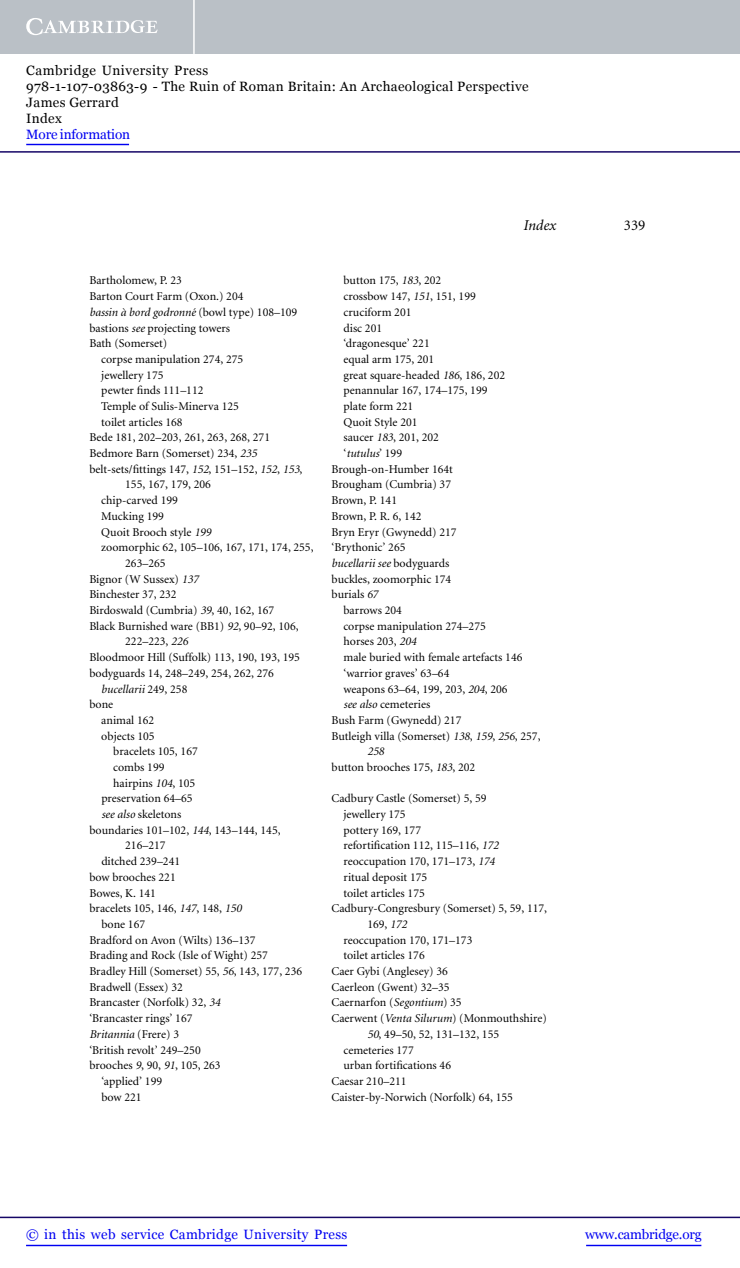
<style>
.page{position:relative;width:740px;height:1268px;background:#fff}
.page>*{position:absolute;margin:0;border:0;box-sizing:border-box;transform-origin:0 0}
.t1{font:italic 15px "Minion";color:#000}
.t2{font:15px "Minion";color:#000}
.t3{font:13.5px/16.2px "Georgia";letter-spacing:.025em;color:#000}
.t4{font:13.5px "Georgia";letter-spacing:.025em;color:#0000f1}
.t5{font:13.5px "Georgia";letter-spacing:-.015em;color:#0000f1}
.t6{font:13.5px "Georgia";letter-spacing:-.01em;color:#0000f1}
.t7{font:12px/15.8px "Minion";color:#000}
.t8{font:italic 12px "Minion";color:#000}
.s1{font-style:italic}
.s2{font-style:normal}
</style>
<div class="page">
<div style="left:0;top:0;width:740px;height:54px;background:#bac0c6"></div>
<svg style="left:26px;top:18px;width:132px;height:17px"></svg>
<hr style="left:193px;top:0;width:2px;height:54px;background:#fff">
<hr style="left:0;top:151px;width:740px;height:2px;background:#150666">
<hr style="left:586px;top:1244px;width:115px;height:2px;background:#0000f1">
<hr style="left:0;top:1216px;width:740px;height:2px;background:#150666">
<hr style="left:26px;top:1244px;width:321px;height:2px;background:#0000f1">
<hr style="left:26px;top:144px;width:103px;height:1px;background:#0000f1">
<p class="t3" style="left:26px;top:62px;width:504px">Cambridge University Press<br>978-1-107-03863-9 - The Ruin of Roman Britain: An Archaeological Perspective<br>James Gerrard<br>Index</p>
<p class="t6" style="left:26px;top:127px;width:105px">More information</p>
<p class="t7" style="left:89px;top:274px;width:209px">Bartholomew, P. 23<br>Barton Court Farm (Oxon.) 204<br><span class="s1">bassin a bord godronn´e</span> (bowl type) 108–109</p>
<p class="t7" style="left:89px;top:305px;width:142px;text-indent:32px"><span class="s1">`<br></span>bastions <span class="s1">see</span> projecting towers<br>Bath (Somerset)</p>
<p class="t7" style="left:101px;top:352px;width:143px">corpse manipulation 274, 275</p>
<p class="t7" style="left:101px;top:368px;width:64px">jewellery 175</p>
<p class="t7" style="left:101px;top:383px;width:104px">pewter finds 111–112</p>
<p class="t7" style="left:101px;top:399px;width:139px">Temple of Sulis-Minerva 125</p>
<p class="t7" style="left:101px;top:415px;width:83px">toilet articles 168</p>
<p class="t7" style="left:89px;top:431px;width:182px">Bede 181, 202–203, 261, 263, 268, 271</p>
<p class="t7" style="left:89px;top:446px;width:169px">Bedmore Barn (Somerset) 234, <span class="s1">235</span></p>
<p class="t7" style="left:89px;top:462px;width:215px">belt-sets/fittings 147, <span class="s1">152</span>, 151–152, <span class="s1">152</span>, <span class="s1">153</span>,</p>
<p class="t7" style="left:125px;top:478px;width:87px">155, 167, 179, 206</p>
<p class="t7" style="left:101px;top:493px;width:78px">chip-carved 199</p>
<p class="t7" style="left:101px;top:509px;width:64px">Mucking 199</p>
<p class="t7" style="left:101px;top:525px;width:111px">Quoit Brooch style <span class="s1">199</span></p>
<p class="t7" style="left:101px;top:540px;width:214px">zoomorphic 62, 105–106, 167, 171, 174, 255,</p>
<p class="t7" style="left:125px;top:556px;width:42px">263–265</p>
<p class="t7" style="left:89px;top:572px;width:111px">Bignor (W Sussex) <span class="s1">137</span></p>
<p class="t7" style="left:89px;top:587px;width:89px">Binchester 37, 232</p>
<p class="t7" style="left:89px;top:603px;width:186px">Birdoswald (Cumbria) <span class="s1">39</span>, 40, 162, 167</p>
<p class="t7" style="left:89px;top:619px;width:211px">Black Burnished ware (BB1) <span class="s1">92</span>, 90–92, 106,</p>
<p class="t7" style="left:125px;top:635px;width:64px">222–223, <span class="s1">226</span></p>
<p class="t7" style="left:89px;top:650px;width:212px">Bloodmoor Hill (Suffolk) 113, 190, 193, 195</p>
<p class="t7" style="left:89px;top:666px;width:186px">bodyguards 14, 248–249, 254, 262, 276</p>
<p class="t8" style="left:101px;top:684px;width:88px">bucellarii <span class="s2">249, 258</span></p>
<p class="t7" style="left:89px;top:697px;width:25px">bone</p>
<p class="t7" style="left:101px;top:713px;width:54px">animal 162</p>
<p class="t7" style="left:101px;top:729px;width:55px">objects 105</p>
<p class="t7" style="left:113px;top:744px;width:86px">bracelets 105, 167</p>
<p class="t7" style="left:113px;top:760px;width:53px">combs 199</p>
<p class="t7" style="left:113px;top:776px;width:83px">hairpins <span class="s1">104</span>, 105</p>
<p class="t7" style="left:101px;top:791px;width:93px">preservation 64–65</p>
<p class="t7" style="left:101px;top:807px;width:82px"><span class="s1">see also</span> skeletons</p>
<p class="t7" style="left:89px;top:823px;width:193px">boundaries 101–102, <span class="s1">144</span>, 143–144, 145,</p>
<p class="t7" style="left:125px;top:839px;width:42px">216–217</p>
<p class="t7" style="left:101px;top:854px;width:80px">ditched 239–241</p>
<p class="t7" style="left:89px;top:870px;width:88px">bow brooches 221</p>
<p class="t7" style="left:89px;top:886px;width:68px">Bowes, K. 141</p>
<p class="t7" style="left:89px;top:901px;width:154px">bracelets 105, 146, <span class="s1">147</span>, 148, <span class="s1">150</span></p>
<p class="t7" style="left:101px;top:917px;width:45px">bone 167</p>
<p class="t7" style="left:89px;top:933px;width:168px">Bradford on Avon (Wilts) 136–137</p>
<p class="t7" style="left:89px;top:948px;width:180px">Brading and Rock (Isle of Wight) 257</p>
<p class="t7" style="left:89px;top:964px;width:214px">Bradley Hill (Somerset) 55, <span class="s1">56</span>, 143, 177, 236</p>
<p class="t7" style="left:89px;top:980px;width:95px">Bradwell (Essex) 32</p>
<p class="t7" style="left:89px;top:995px;width:132px">Brancaster (Norfolk) 32, <span class="s1">34</span></p>
<p class="t7" style="left:89px;top:1011px;width:105px">‘Brancaster rings’ 167</p>
<p class="t8" style="left:89px;top:1029px;width:91px">Britannia <span class="s2">(Frere) 3</span></p>
<p class="t7" style="left:89px;top:1043px;width:113px">‘British revolt’ 249–250</p>
<p class="t7" style="left:89px;top:1058px;width:133px">brooches <span class="s1">9</span>, 90, <span class="s1">91</span>, 105, 263</p>
<p class="t7" style="left:101px;top:1074px;width:62px">‘applied’ 199</p>
<p class="t7" style="left:101px;top:1090px;width:42px">bow 221</p>
<p class="t1" style="left:523px;top:220px;width:34px">Index</p>
<p class="t2" style="left:624px;top:220px;width:23px">339</p>
<p class="t7" style="left:343px;top:274px;width:99px">button 175, <span class="s1">183</span>, 202</p>
<p class="t7" style="left:343px;top:289px;width:134px">crossbow 147, <span class="s1">151</span>, 151, 199</p>
<p class="t7" style="left:343px;top:305px;width:70px">cruciform 201</p>
<p class="t7" style="left:343px;top:321px;width:40px">disc 201</p>
<p class="t7" style="left:343px;top:336px;width:88px">‘dragonesque’ 221</p>
<p class="t7" style="left:343px;top:352px;width:92px">equal arm 175, 201</p>
<p class="t7" style="left:343px;top:368px;width:163px">great square-headed <span class="s1">186</span>, 186, 202</p>
<p class="t7" style="left:343px;top:383px;width:145px">penannular 167, 174–175, 199</p>
<p class="t7" style="left:343px;top:399px;width:71px">plate form 221</p>
<p class="t7" style="left:343px;top:415px;width:76px">Quoit Style 201</p>
<p class="t7" style="left:343px;top:431px;width:97px">saucer <span class="s1">183</span>, 201, 202</p>
<p class="t8" style="left:343px;top:448px;width:60px"><span class="s2">‘</span>tutulus<span class="s2">’ 199</span></p>
<p class="t7" style="left:331px;top:462px;width:123px">Brough-on-Humber 164t</p>
<p class="t7" style="left:331px;top:478px;width:121px">Brougham (Cumbria) 37</p>
<p class="t7" style="left:331px;top:493px;width:67px">Brown, P. 141</p>
<p class="t7" style="left:331px;top:509px;width:91px">Brown, P. R. 6, 142</p>
<p class="t7" style="left:331px;top:525px;width:127px">Bryn Eryr (Gwynedd) 217</p>
<p class="t7" style="left:331px;top:540px;width:75px">‘Brythonic’ 265</p>
<p class="t8" style="left:331px;top:558px;width:119px">bucellarii see <span class="s2">bodyguards</span></p>
<p class="t7" style="left:331px;top:572px;width:121px">buckles, zoomorphic 174</p>
<p class="t7" style="left:331px;top:587px;width:48px">burials <span class="s1">67</span></p>
<p class="t7" style="left:343px;top:603px;width:60px">barrows 204</p>
<p class="t7" style="left:343px;top:619px;width:144px">corpse manipulation 274–275</p>
<p class="t7" style="left:343px;top:635px;width:74px">horses 203, <span class="s1">204</span></p>
<p class="t7" style="left:343px;top:650px;width:180px">male buried with female artefacts 146</p>
<p class="t7" style="left:343px;top:666px;width:107px">‘warrior graves’ 63–64</p>
<p class="t7" style="left:343px;top:682px;width:166px">weapons 63–64, 199, 203, <span class="s1">204</span>, 206</p>
<p class="t7" style="left:343px;top:697px;width:88px"><span class="s1">see also</span> cemeteries</p>
<p class="t7" style="left:331px;top:713px;width:131px">Bush Farm (Gwynedd) 217</p>
<p class="t7" style="left:331px;top:729px;width:211px">Butleigh villa (Somerset) <span class="s1">138</span>, <span class="s1">159</span>, <span class="s1">256</span>, 257,</p>
<p class="t8" style="left:367px;top:747px;width:18px">258</p>
<p class="t7" style="left:331px;top:760px;width:145px">button brooches 175, <span class="s1">183</span>, 202</p>
<p class="t7" style="left:331px;top:791px;width:156px">Cadbury Castle (Somerset) 5, 59</p>
<p class="t7" style="left:343px;top:807px;width:64px">jewellery 175</p>
<p class="t7" style="left:343px;top:823px;width:79px">pottery 169, 177</p>
<p class="t7" style="left:343px;top:839px;width:157px">refortification 112, 115–116, <span class="s1">172</span></p>
<p class="t7" style="left:343px;top:854px;width:153px">reoccupation 170, 171–173, <span class="s1">174</span></p>
<p class="t7" style="left:343px;top:870px;width:85px">ritual deposit 175</p>
<p class="t7" style="left:343px;top:886px;width:83px">toilet articles 175</p>
<p class="t7" style="left:331px;top:901px;width:217px">Cadbury-Congresbury (Somerset) 5, 59, 117,</p>
<p class="t7" style="left:367px;top:917px;width:41px">169, <span class="s1">172</span></p>
<p class="t7" style="left:343px;top:933px;width:130px">reoccupation 170, 171–173</p>
<p class="t7" style="left:343px;top:948px;width:83px">toilet articles 176</p>
<p class="t7" style="left:331px;top:964px;width:118px">Caer Gybi (Anglesey) 36</p>
<p class="t7" style="left:331px;top:980px;width:120px">Caerleon (Gwent) 32–35</p>
<p class="t7" style="left:331px;top:995px;width:132px">Caernarfon (<span class="s1">Segontium</span>) 35</p>
<p class="t7" style="left:331px;top:1011px;width:217px">Caerwent (<span class="s1">Venta Silurum</span>) (Monmouthshire)</p>
<p class="t7" style="left:367px;top:1027px;width:133px"><span class="s1">50</span>, 49–50, 52, 131–132, 155</p>
<p class="t7" style="left:343px;top:1043px;width:72px">cemeteries 177</p>
<p class="t7" style="left:343px;top:1058px;width:109px">urban fortifications 46</p>
<p class="t7" style="left:331px;top:1074px;width:77px">Caesar 210–211</p>
<p class="t7" style="left:331px;top:1090px;width:183px">Caister-by-Norwich (Norfolk) 64, 155</p>
<p class="t4" style="left:26px;top:1226px;width:323px">© in this web service Cambridge University Press</p>
<p class="t5" style="left:585px;top:1226px;width:118px">www.cambridge.org</p>
</div>
